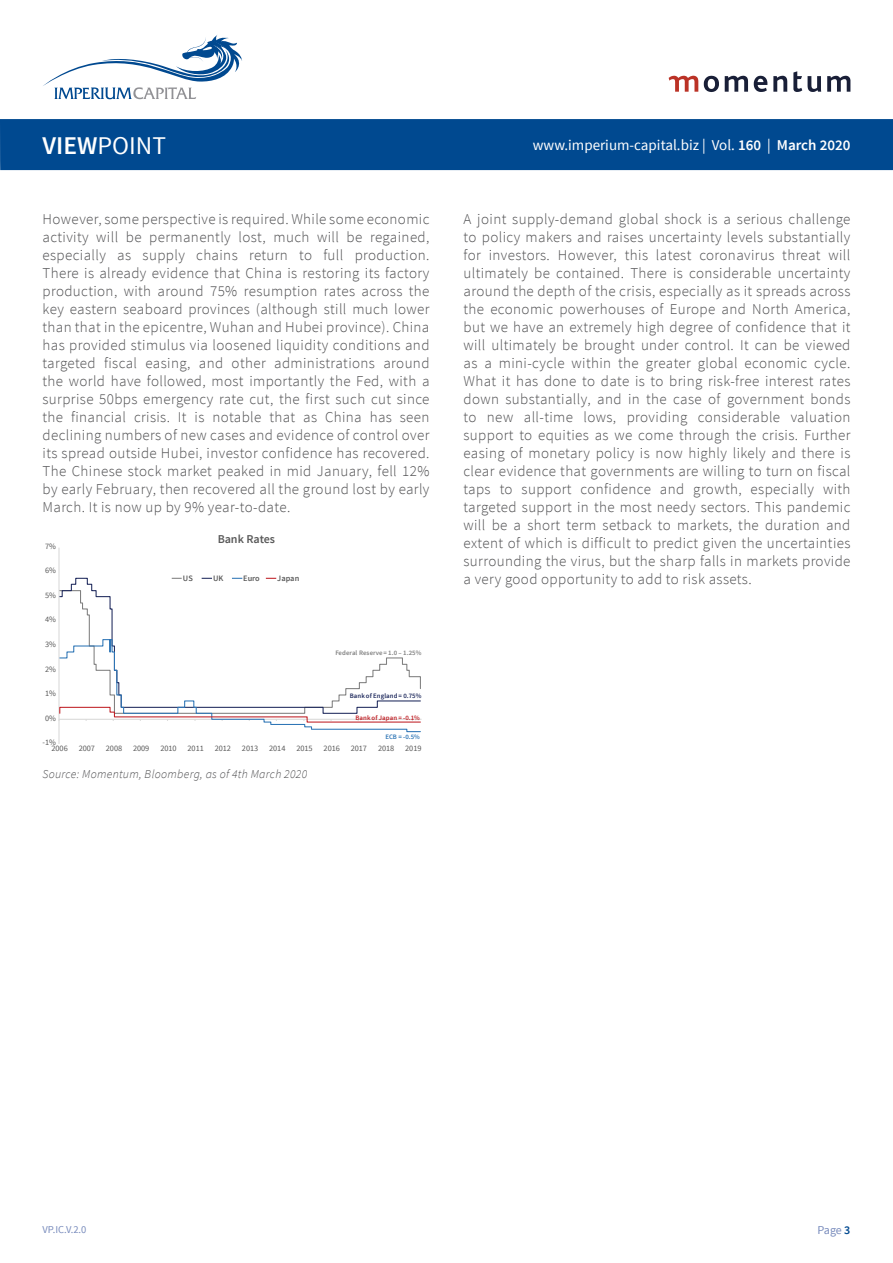
<style>
.page{position:relative;width:893px;height:1263px;background:#fff}
.page>*{position:absolute;margin:0;border:0;box-sizing:border-box;transform-origin:0 0}
.t1{font:25.5px "Source Sans Pro";color:#fff}
.t2{font:300 15px/18px "Source Sans Pro";letter-spacing:.025em;color:#4d4d4f;text-align:justify}
.t3{font:15px "Source Sans Pro";color:#fff}
.t4{font:italic 300 12px "Source Sans Pro";letter-spacing:.025em;color:#4d4d4f}
.t5{font:600 12px "Source Sans Pro";letter-spacing:-.015em;color:#5a5a5a}
.t6{font:12px "Source Sans Pro";color:#788bbc}
.t7{font:10.5px "Source Sans Pro";color:#788bbc}
.t8{font:8.25px "Source Sans Pro";letter-spacing:-.005em;color:#5a5a5a}
.t9{font:600 8.25px "Source Sans Pro";letter-spacing:.015em;color:#5a5a5a}
.t10{font:600 6.75px "Source Sans Pro";color:#808080}
.t11{font:600 6.75px "Source Sans Pro";letter-spacing:.01em;color:#1f2a5d}
.t12{font:600 6.75px "Source Sans Pro";letter-spacing:.02em;color:#c02026}
.t13{font:600 6.75px "Source Sans Pro";color:#2f76b6}
.s1{font-weight:600}
.s2{font-weight:600;color:#004990}
</style>
<div class="page">
<div style="left:0;top:119px;width:893px;height:51px;background:#004990"></div>
<svg style="left:43px;top:35px;width:199px;height:64px"></svg>
<svg style="left:669px;top:76px;width:29px;height:16px"></svg>
<svg style="left:725px;top:76px;width:23px;height:16px"></svg>
<svg style="left:754px;top:76px;width:13px;height:16px"></svg>
<svg style="left:773px;top:76px;width:14px;height:16px"></svg>
<svg style="left:793px;top:71px;width:28px;height:21px"></svg>
<svg style="left:827px;top:76px;width:23px;height:16px"></svg>
<svg style="left:704px;top:76px;width:15px;height:16px"></svg>
<hr style="left:58px;top:548px;width:2px;height:196px;background:#d9d9d8">
<hr style="left:59px;top:719px;width:363px;height:1px;background:#d9d9d8">
<svg style="left:58px;top:590px;width:363px;height:143px"></svg>
<h1 class="t1" style="left:43px;top:130px;width:125px"><span class="s1">VIEW</span>POINT</h1>
<p class="t3" style="left:533px;top:136px;width:319px">www.imperium-capital.biz | Vol. <span class="s1">160</span> | <span class="s1">March 2020</span></p>
<p class="t2" style="left:43px;top:210px;width:388px">However, some perspective is required. While some economic activity will be permanently lost, much will be regained, especially as supply chains return to full production.<br>There is already evidence that China is restoring its factory production, with around 75% resumption rates across the key eastern seaboard provinces (although still much lower than that in the epicentre, Wuhan and Hubei province). China has provided stimulus via loosened liquidity conditions and targeted fiscal easing, and other administrations around the world have followed, most importantly the Fed, with a surprise 50bps emergency rate cut, the first such cut since the financial crisis. It is notable that as China has seen declining numbers of new cases and evidence of control over its spread outside Hubei, investor confidence has recovered.<br>The Chinese stock market peaked in mid January, fell 12% by early February, then recovered all the ground lost by early March. It is now up by 9% year-to-date.</p>
<p class="t8" style="left:45px;top:541px;width:12px">7%</p>
<p class="t8" style="left:45px;top:565px;width:12px">6%</p>
<p class="t8" style="left:45px;top:590px;width:12px">5%</p>
<p class="t8" style="left:45px;top:615px;width:12px">4%</p>
<p class="t8" style="left:45px;top:639px;width:12px">3%</p>
<p class="t8" style="left:45px;top:664px;width:12px">2%</p>
<p class="t8" style="left:45px;top:688px;width:12px">1%</p>
<p class="t5" style="left:218px;top:531px;width:59px">Bank Rates</p>
<p class="t9" style="left:183px;top:573px;width:12px">US</p>
<p class="t9" style="left:213px;top:573px;width:12px">UK</p>
<p class="t9" style="left:243px;top:573px;width:18px">Euro</p>
<p class="t9" style="left:277px;top:573px;width:24px">Japan</p>
<p class="t10" style="left:335px;top:648px;width:87px">Federal Reserve= 1.0 – 1.25%</p>
<p class="t11" style="left:350px;top:692px;width:73px">Bank of England = 0.75%</p>
<p class="t8" style="left:45px;top:713px;width:12px">0%</p>
<p class="t12" style="left:355px;top:713px;width:66px">Bank of Japan = -0.1%</p>
<p class="t13" style="left:386px;top:732px;width:36px">ECB = -0.5%</p>
<p class="t8" style="left:42px;top:737px;width:15px">-1%</p>
<p class="t8" style="left:51px;top:743px;width:18px">2006</p>
<p class="t8" style="left:79px;top:743px;width:18px">2007</p>
<p class="t8" style="left:106px;top:743px;width:18px">2008</p>
<p class="t8" style="left:133px;top:743px;width:18px">2009</p>
<p class="t8" style="left:160px;top:743px;width:18px">2010</p>
<p class="t8" style="left:188px;top:743px;width:18px">2011</p>
<p class="t8" style="left:215px;top:743px;width:18px">2012</p>
<p class="t8" style="left:242px;top:743px;width:18px">2013</p>
<p class="t8" style="left:269px;top:743px;width:18px">2014</p>
<p class="t8" style="left:296px;top:743px;width:18px">2015</p>
<p class="t8" style="left:324px;top:743px;width:18px">2016</p>
<p class="t8" style="left:351px;top:743px;width:18px">2017</p>
<p class="t8" style="left:378px;top:743px;width:18px">2018</p>
<p class="t8" style="left:405px;top:743px;width:18px">2019</p>
<p class="t4" style="left:43px;top:767px;width:266px">Source: Momentum, Bloomberg, as of 4th March 2020</p>
<p class="t2" style="left:463px;top:210px;width:388px">A joint supply-demand global shock is a serious challenge to policy makers and raises uncertainty levels substantially for investors. However, this latest coronavirus threat will ultimately be contained. There is considerable uncertainty around the depth of the crisis, especially as it spreads across the economic powerhouses of Europe and North America, but we have an extremely high degree of confidence that it will ultimately be brought under control. It can be viewed as a mini-cycle within the greater global economic cycle.<br>What it has done to date is to bring risk-free interest rates down substantially, and in the case of government bonds to new all-time lows, providing considerable valuation support to equities as we come through the crisis. Further easing of monetary policy is now highly likely and there is clear evidence that governments are willing to turn on fiscal taps to support confidence and growth, especially with targeted support in the most needy sectors. This pandemic will be a short term setback to markets, the duration and extent of which is difficult to predict given the uncertainties surrounding the virus, but the sharp falls in markets provide a very good opportunity to add to risk assets.</p>
<p class="t7" style="left:43px;top:1222px;width:45px">VP.IC.V.2.0</p>
<p class="t6" style="left:817px;top:1222px;width:34px">Page <span class="s2">3</span></p>
</div>
